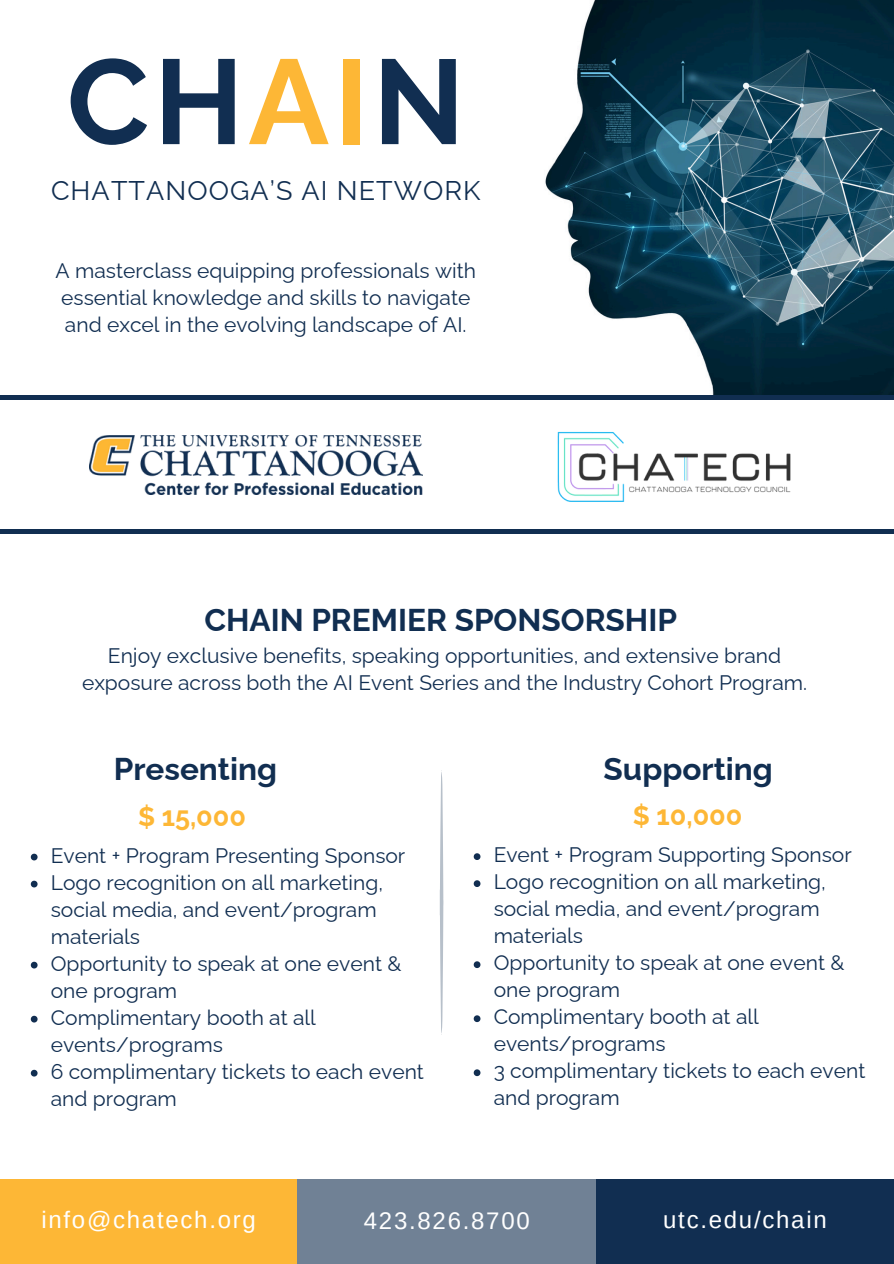
<style>
.page{position:relative;width:894px;height:1264px;background:#fff}
.page>*{position:absolute;margin:0;border:0;box-sizing:border-box;transform-origin:0 0}
.t1{font:700 120px "Raleway";letter-spacing:.04em;color:#112e51}
.t2{font:700 31.5px "Raleway";color:#112e51}
.t3{font:27px "Raleway";letter-spacing:.04em;color:#112e51}
.t4{font:700 27px "Raleway";color:#fdb736}
.t5{font:24px "Arimo";letter-spacing:.07em;color:#fff}
.t6{font:21px/27px "Raleway";color:#112e51}
.s1{color:#fdb736}
</style>
<div class="page">
<div style="left:0;top:1178px;width:297px;height:85px;background:#fdb736"></div>
<div style="left:596px;top:1178px;width:297px;height:85px;background:#112e51"></div>
<div style="left:297px;top:1178px;width:299px;height:85px;background:#708195"></div>
<img style="left:466px;top:0;width:427px;height:396px">
<hr style="left:0;top:396px;width:893px;height:4px;background:#112e51">
<div style="left:0;top:529px;width:893px;height:5px;background:#112e51"></div>
<img style="left:89px;top:435px;width:333px;height:60px">
<img style="left:557px;top:431px;width:234px;height:71px">
<svg style="left:439px;top:770px;width:4px;height:265px"></svg>
<svg style="left:31px;top:853px;width:7px;height:7px"></svg>
<svg style="left:31px;top:880px;width:7px;height:7px"></svg>
<svg style="left:31px;top:961px;width:7px;height:7px"></svg>
<svg style="left:31px;top:1015px;width:7px;height:7px"></svg>
<svg style="left:31px;top:1069px;width:7px;height:7px"></svg>
<svg style="left:473px;top:853px;width:7px;height:7px"></svg>
<svg style="left:473px;top:880px;width:7px;height:7px"></svg>
<svg style="left:473px;top:961px;width:7px;height:7px"></svg>
<svg style="left:473px;top:1015px;width:7px;height:7px"></svg>
<svg style="left:473px;top:1069px;width:7px;height:7px"></svg>
<p class="t1" style="left:67px;top:31px;width:399px">CH<span class="s1">AI</span>N</p>
<h1 class="t3" style="left:51px;top:174px;width:431px">CHATTANOOGA’S AI NETWORK</h1>
<p class="t6" style="left:56px;top:257px;width:421px">A masterclass equipping professionals with essential knowledge and skills to navigate and excel in the evolving landscape of AI.</p>
<h2 class="t2" style="left:204px;top:601px;width:474px">CHAIN PREMIER SPONSORSHIP</h2>
<h3 class="t6" style="left:82px;top:642px;width:726px;text-align:center">Enjoy exclusive benefits, speaking opportunities, and extensive brand exposure across both the AI Event Series and the Industry Cohort Program.</h3>
<p class="t2" style="left:114px;top:750px;width:165px">Presenting</p>
<h3 class="t2" style="left:603px;top:750px;width:171px">Supporting</h3>
<p class="t4" style="left:138px;top:800px;width:109px">$ 15,000</p>
<p class="t4" style="left:632px;top:799px;width:111px">$ 10,000</p>
<h5 class="t6" style="left:51px;top:841px;width:356px">Event + Program Presenting Sponsor</h5>
<p class="t6" style="left:51px;top:868px;width:334px">Logo recognition on all marketing, social media, and event/program materials</p>
<p class="t6" style="left:51px;top:949px;width:352px">Opportunity to speak at one event &amp; one program</p>
<p class="t6" style="left:51px;top:1003px;width:267px">Complimentary booth at all events/programs</p>
<p class="t6" style="left:51px;top:1057px;width:374px">6 complimentary tickets to each event and program</p>
<h5 class="t6" style="left:493px;top:841px;width:359px">Event + Program Supporting Sponsor</h5>
<p class="t6" style="left:493px;top:868px;width:334px">Logo recognition on all marketing, social media, and event/program materials</p>
<p class="t6" style="left:493px;top:949px;width:352px">Opportunity to speak at one event &amp; one program</p>
<p class="t6" style="left:493px;top:1003px;width:267px">Complimentary booth at all events/programs</p>
<p class="t6" style="left:493px;top:1057px;width:373px">3 complimentary tickets to each event and program</p>
<h4 class="t5" style="left:41px;top:1206px;width:216px">info@chatech.org</h4>
<p class="t5" style="left:364px;top:1206px;width:167px">423.826.8700</p>
<p class="t5" style="left:663px;top:1206px;width:165px">utc.edu/chain</p>
</div>
